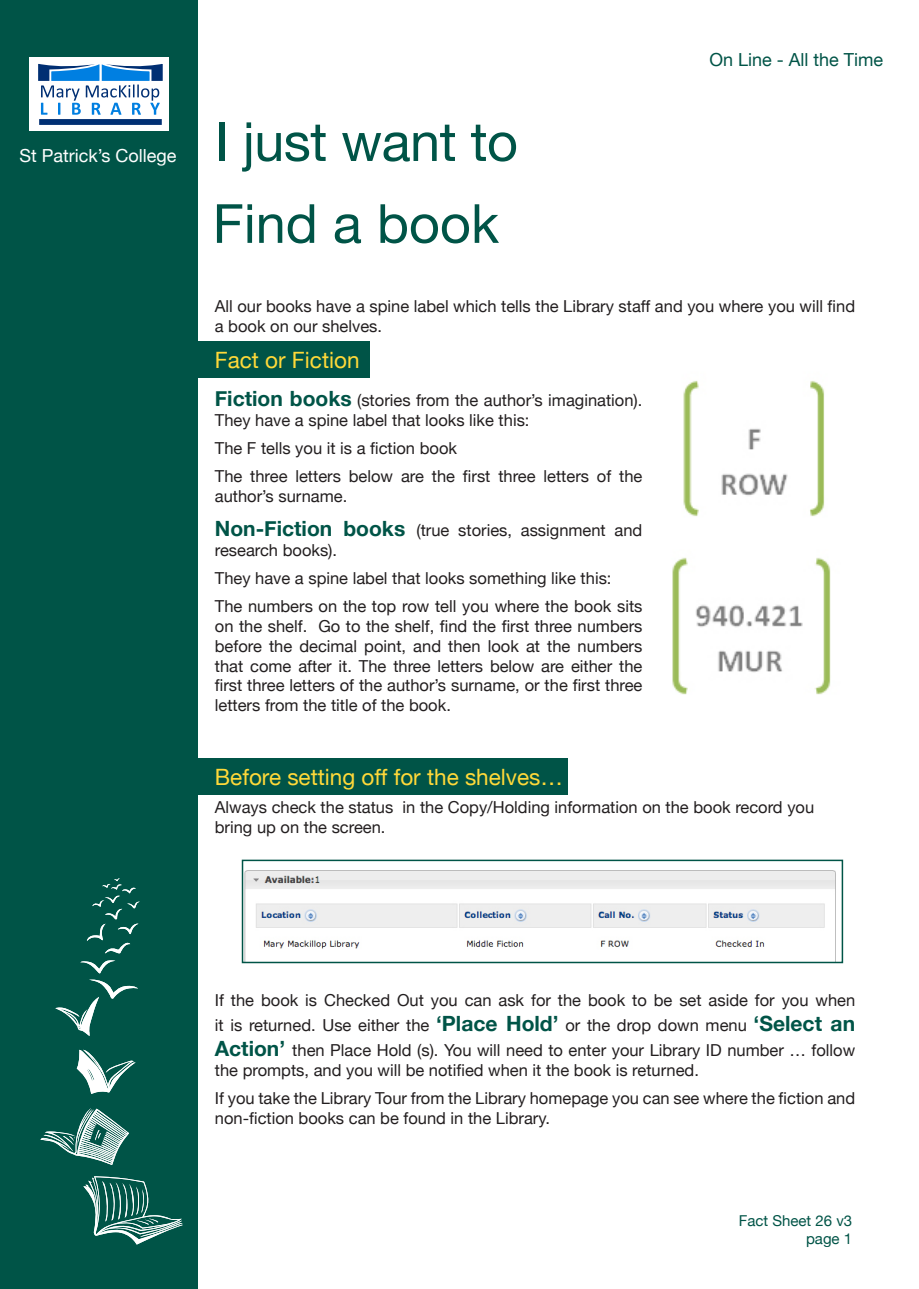
<style>
.page{position:relative;width:919px;height:1289px;background:#fff}
.page>*{position:absolute;margin:0;border:0;box-sizing:border-box;transform-origin:0 0}
.Body_Text{font:54px "Helvetica Neue";letter-spacing:-.01em;color:#005447}
.Body_Text-2{font:22.5px "Helvetica Neue";color:#ffd939}
.t1{font:18px "Helvetica Neue";color:#fff}
.t2{font:18px "Helvetica Neue";color:#005447}
.Body_Text-3{font:16.5px/19.8px "Helvetica Neue";color:#231f20}
.t3{font:15px "Helvetica Neue";color:#005447}
.s1{font-weight:700;font-size:21px;color:#005447}
</style>
<div class="page">
<div style="left:0;top:0;width:198px;height:1288px;background:#005447"></div>
<svg style="left:41px;top:940px;width:142px;height:304px"></svg>
<svg style="left:87px;top:878px;width:53px;height:63px"></svg>
<div style="left:30px;top:57px;width:139px;height:74px;background:#fff"></div>
<svg style="left:38px;top:63px;width:125px;height:52px"></svg>
<div style="left:37px;top:117px;width:127px;height:10px;background:#002f73;border:2px solid #fff"></div>
<div style="left:174px;top:341px;width:196px;height:36px;background:#005447"></div>
<div style="left:191px;top:758px;width:377px;height:36px;background:#005447"></div>
<img style="left:683px;top:380px;width:142px;height:137px">
<img style="left:672px;top:557px;width:159px;height:138px">
<img style="left:245px;top:870px;width:591px;height:90px">
<div style="left:242px;top:859px;width:601px;height:104px;border:2px solid #005447"></div>
<p class="t1" style="left:19px;top:142px;width:158px">St Patrick’s College</p>
<h1 class="Body_Text" style="left:215px;top:103px;width:304px">I just want to</h1>
<p class="Body_Text" style="left:213px;top:185px;width:288px">Find a book</p>
<p class="t2" style="left:709px;top:47px;width:175px">On Line - All the Time</p>
<p class="Body_Text-3" style="left:215px;top:297px;width:641px">All our books have a spine label which tells the Library staff and you where you will find a book on our shelves.</p>
<p class="Body_Text-2" style="left:215px;top:343px;width:146px">Fact or Fiction</p>
<p class="Body_Text-3" style="left:215px;top:391px;width:429px"><span class="s1">Fiction books</span> (stories from the author’s imagination).<br>They have a spine label that looks like this:</p>
<p class="Body_Text-3" style="left:215px;top:439px;width:244px">The F tells you it is a fiction book</p>
<p class="Body_Text-3" style="left:215px;top:467px;width:429px">The three letters below are the first three letters of the author’s surname.</p>
<p class="Body_Text-3" style="left:215px;top:521px;width:429px"><span class="s1">Non-Fiction books</span> (true stories, assignment and research books).</p>
<p class="Body_Text-3" style="left:215px;top:569px;width:398px">They have a spine label that looks something like this:</p>
<p class="Body_Text-3" style="left:215px;top:597px;width:429px;text-align:justify">The numbers on the top row tell you where the book sits on the shelf. Go to the shelf, find the first three numbers before the decimal point, and then look at the numbers that come after it. The three letters below are either the first three letters of the author’s surname, or the first three letters from the title of the book.</p>
<p class="Body_Text-2" style="left:215px;top:760px;width:349px">Before setting off for the shelves…</p>
<p class="Body_Text-3" style="left:215px;top:798px;width:601px">Always check the status in the Copy/Holding information on the book record you bring up on the screen.</p>
<p class="Body_Text-3" style="left:215px;top:988px;width:642px;line-height:25.2px;text-align:justify">If the book is Checked Out you can ask for the book to be set aside for you when it is returned. Use either the <span class="s1">‘Place Hold’</span> or the drop down menu <span class="s1">‘Select an Action’</span> then Place Hold (s). You will need to enter your Library ID number … follow</p>
<p class="Body_Text-3" style="left:215px;top:1061px;width:485px">the prompts, and you will be notified when it the book is returned.</p>
<p class="Body_Text-3" style="left:215px;top:1089px;width:641px">If you take the Library Tour from the Library homepage you can see where the fiction and non-fiction books can be found in the Library.</p>
<p class="t3" style="left:738px;top:1209px;width:115px">Fact Sheet 26 v3</p>
<p class="t3" style="left:806px;top:1227px;width:48px">page 1</p>
</div>
